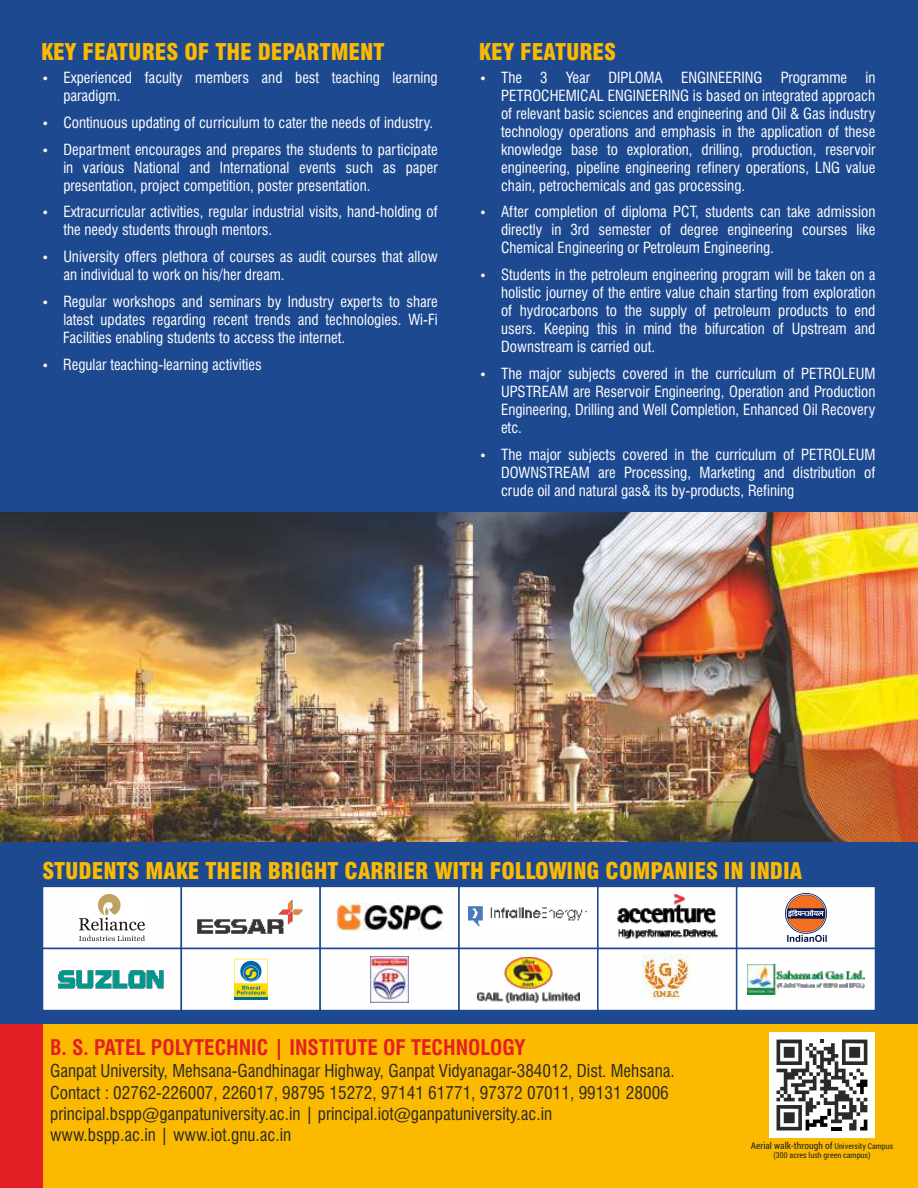
<style>
.page{position:relative;width:918px;height:1188px;background:#1d4991}
.page>*{position:absolute;margin:0;border:0;box-sizing:border-box;transform-origin:0 0}
.t1{font:900 condensed 22.5px "Swiss 721 BT";color:#fbba00}
.t2{font:700 condensed 21px "Swiss 721 BT";color:#e31e24}
.t3{font:condensed 17.25px/21.3px "Swiss 721 BT";color:#2b2a29}
.t4{font:condensed 15px/18px "Swiss 721 BT";color:#fefefe;text-align:justify}
.t5{font:9.6px "Roboto Condensed";color:#2b2a29}
.t6{font:8.1px "Roboto Condensed";color:#2b2a29}
.s1{font-size:8.1px}
</style>
<div class="page">
<div style="left:0;top:1024px;width:918px;height:164px;background:#fbba00"></div>
<div style="left:0;top:1024px;width:43px;height:164px;background:#e31e24"></div>
<div style="left:769px;top:1032px;width:106px;height:106px;background:#fefefe"></div>
<svg style="left:777px;top:1040px;width:90px;height:90px"></svg>
<svg style="left:43px;top:887px;width:832px;height:123px;background:#f2f4f8"></svg>
<img style="left:79px;top:895px;width:66px;height:45px">
<img style="left:197px;top:901px;width:108px;height:33px">
<img style="left:337px;top:903px;width:106px;height:29px">
<img style="left:469px;top:905px;width:119px;height:25px">
<img style="left:614px;top:894px;width:106px;height:47px">
<img style="left:786px;top:893px;width:40px;height:49px">
<img style="left:57px;top:969px;width:110px;height:21px">
<img style="left:643px;top:955px;width:49px;height:49px">
<img style="left:747px;top:964px;width:118px;height:31px">
<img style="left:477px;top:957px;width:102px;height:45px">
<img style="left:371px;top:956px;width:37px;height:47px">
<img style="left:233px;top:956px;width:36px;height:47px">
<img style="left:0;top:512px;width:918px;height:329px">
<h1 class="t1" style="left:41px;top:43px;width:345px">KEY FEATURES OF THE DEPARTMENT</h1>
<h1 class="t1" style="left:479px;top:43px;width:139px">KEY FEATURES</h1>
<p class="t4" style="left:63px;top:70px;width:376px">Experienced faculty members and best teaching learning paradigm.</p>
<p class="t4" style="left:63px;top:110px;width:376px;line-height:27px">Continuous updating of curriculum to cater the needs of industry.<br>Department encourages and prepares the students to participate</p>
<p class="t4" style="left:63px;top:160px;width:376px">in various National and International events such as paper presentation, project competition, poster presentation.</p>
<p class="t4" style="left:63px;top:205px;width:376px">Extracurricular activities, regular industrial visits, hand-holding of the needy students through mentors.</p>
<p class="t4" style="left:63px;top:250px;width:376px">University offers plethora of courses as audit courses that allow an individual to work on his/her dream.</p>
<p class="t4" style="left:63px;top:294px;width:376px">Regular workshops and seminars by Industry experts to share latest updates regarding recent trends and technologies. Wi-Fi Facilities enabling students to access the internet.</p>
<p class="t4" style="left:63px;top:357px;width:200px">Regular teaching-learning activities</p>
<p class="t4" style="left:501px;top:70px;width:376px">The 3 Year DIPLOMA ENGINEERING Programme in PETROCHEMICAL ENGINEERING is based on integrated approach of relevant basic sciences and engineering and Oil &amp; Gas industry technology operations and emphasis in the application of these knowledge base to exploration, drilling, production, reservoir engineering, pipeline engineering refinery operations, LNG value chain, petrochemicals and gas processing.</p>
<p class="t4" style="left:501px;top:205px;width:376px">After completion of diploma PCT, students can take admission directly in 3rd semester of degree engineering courses like Chemical Engineering or Petroleum Engineering.</p>
<p class="t4" style="left:501px;top:268px;width:376px">Students in the petroleum engineering program will be taken on a holistic journey of the entire value chain starting from exploration of hydrocarbons to the supply of petroleum products to end users. Keeping this in mind the bifurcation of Upstream and Downstream is carried out.</p>
<p class="t4" style="left:501px;top:366px;width:376px">The major subjects covered in the curriculum of PETROLEUM UPSTREAM are Reservoir Engineering, Operation and Production Engineering, Drilling and Well Completion, Enhanced Oil Recovery etc.</p>
<p class="t4" style="left:501px;top:447px;width:376px">The major subjects covered in the curriculum of PETROLEUM DOWNSTREAM are Processing, Marketing and distribution of crude oil and natural gas&amp; its by-products, Refining</p>
<h1 class="t1" style="left:42px;top:862px;width:761px">STUDENTS MAKE THEIR BRIGHT CARRIER WITH FOLLOWING COMPANIES IN INDIA</h1>
<h2 class="t2" style="left:50px;top:1039px;width:477px">B. S. PATEL POLYTECHNIC | INSTITUTE OF TECHNOLOGY</h2>
<p class="t3" style="left:50px;top:1062px;width:626px">Ganpat University, Mehsana-Gandhinagar Highway, Ganpat Vidyanagar-384012, Dist. Mehsana.<br>Contact : 02762-226007, 226017, 98795 15272, 97141 61771, 97372 07011, 99131 28006 principal.bspp@ganpatuniversity.ac.in | principal.iot@ganpatuniversity.ac.in<br>www.bspp.ac.in | www.iot.gnu.ac.in</p>
<p class="t5" style="left:751px;top:1139px;width:144px">Aerial walk-through of <span class="s1">University Campus</span></p>
<p class="t6" style="left:774px;top:1150px;width:98px">(300 acres lush green campus)</p>
</div>
